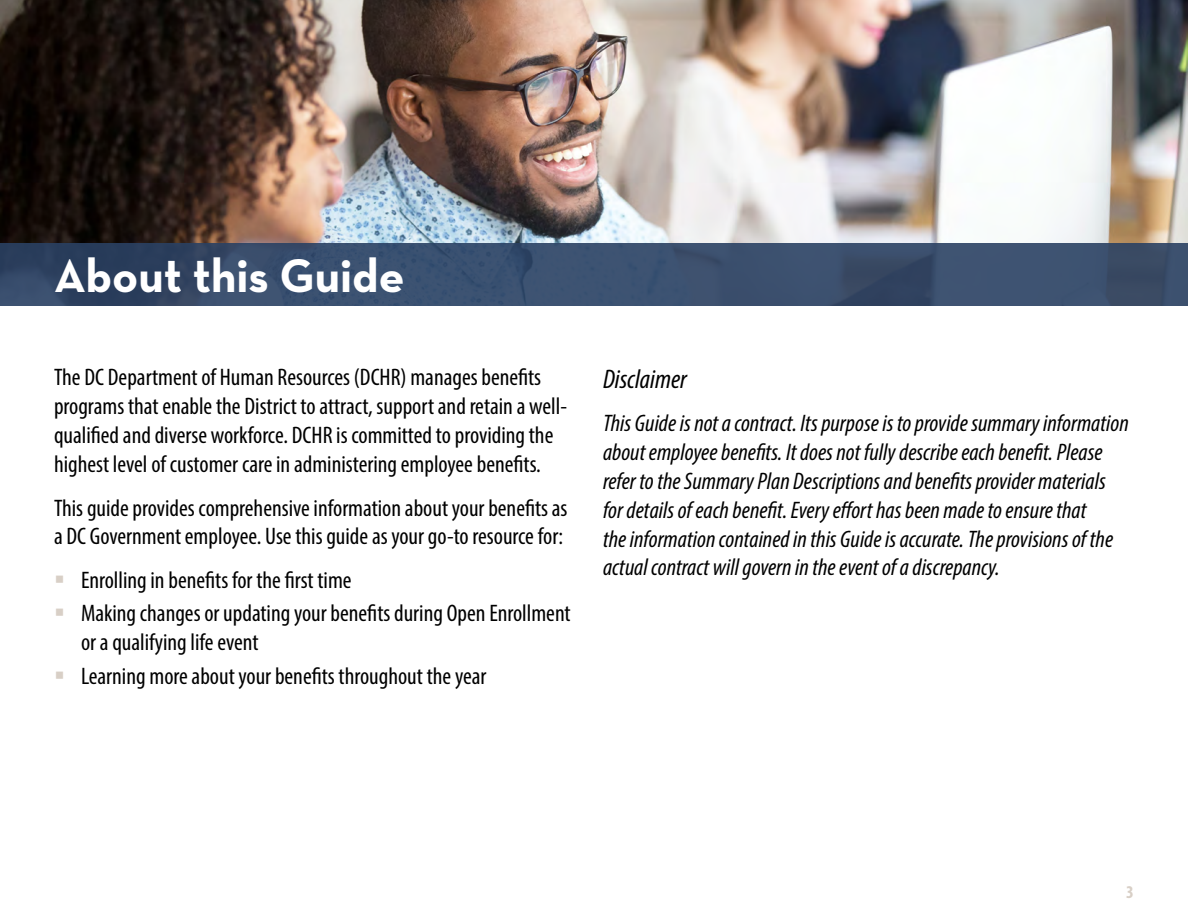
<style>
.page{position:relative;width:1188px;height:918px;background:#fff}
.page>*{position:absolute;margin:0;border:0;box-sizing:border-box;transform-origin:0 0}
.t1{font:700 48px "Neutra Text";color:#fff}
.t2{font:italic condensed 27px "Myriad Pro";color:#000}
.t3{font:condensed 24px/28.8px "Myriad Pro";color:#000}
.t4{font:italic condensed 24px/28.8px "Myriad Pro";color:#000}
.t5{font:700 condensed 18px "Myriad Pro";color:#d8cfc6}
</style>
<div class="page">
<img style="left:0;top:0;width:1188px;height:244px">
<svg style="left:0;top:244px;width:1188px;height:62px;background:#384c6b"></svg>
<h1 class="t1" style="left:54px;top:245px;width:352px">About this Guide</h1>
<p class="t3" style="left:54px;top:363px;width:515px">The DC Department of Human Resources (DCHR) manages benefits programs that enable the District to attract, support and retain a well&shy;qualified and diverse workforce. DCHR is committed to providing the highest level of customer care in administering employee benefits.</p>
<p class="t3" style="left:54px;top:493px;width:515px">This guide provides comprehensive information about your benefits as a DC Government employee. Use this guide as your go-to resource for:</p>
<p class="t3" style="left:81px;top:563px;width:491px;line-height:33.3px">Enrolling in benefits for the first time<br>Making changes or updating your benefits during Open Enrollment</p>
<p class="t3" style="left:81px;top:625px;width:407px;line-height:33.3px">or a qualifying life event<br>Learning more about your benefits throughout the year</p>
<p class="t2" style="left:603px;top:362px;width:85px">Disclaimer</p>
<p class="t4" style="left:603px;top:409px;width:527px">This Guide is not a contract. Its purpose is to provide summary information about employee benefits. It does not fully describe each benefit. Please refer to the Summary Plan Descriptions and benefits provider materials for details of each benefit. Every effort has been made to ensure that<br>the information contained in this Guide is accurate. The provisions of the actual contract will govern in the event of a discrepancy.</p>
<p class="t5" style="left:1126px;top:881px;width:9px">3</p>
</div>
